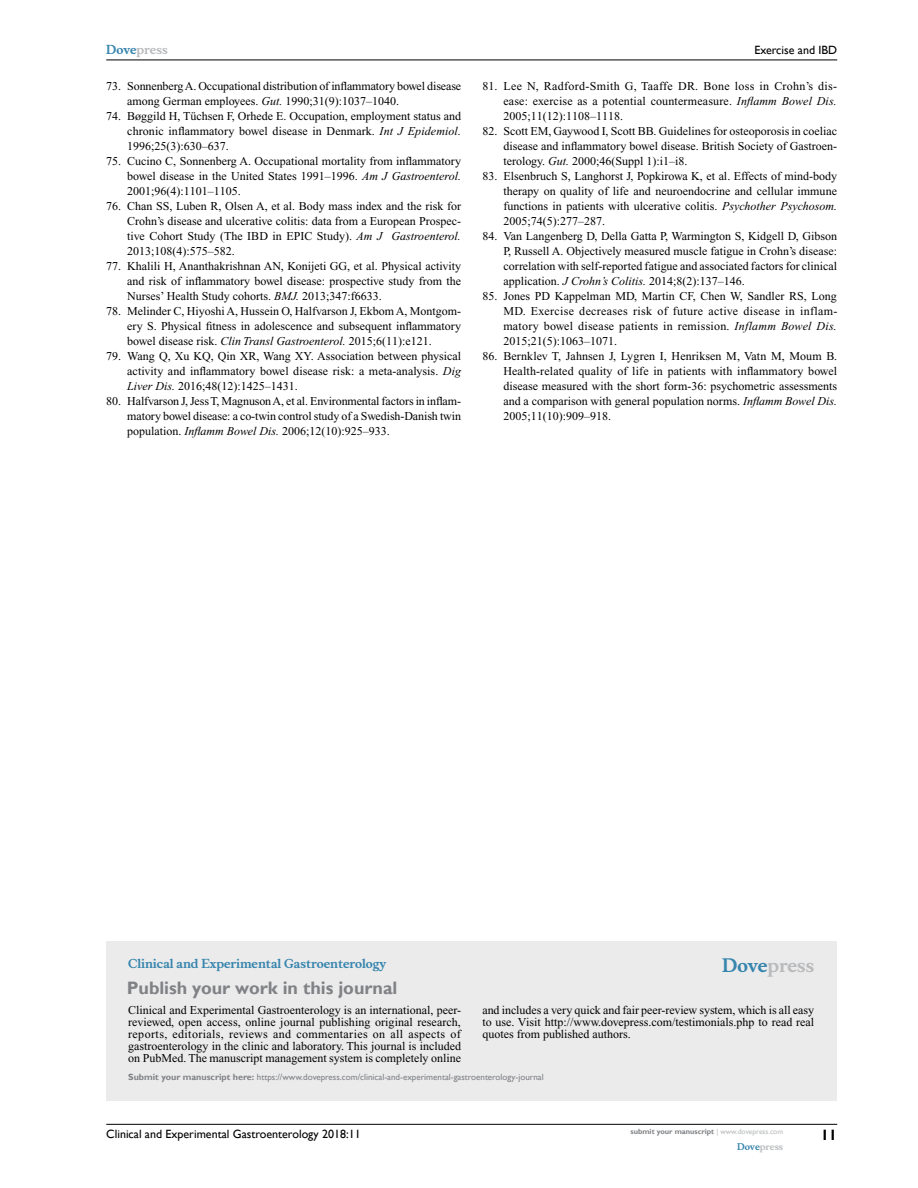
<style>
.page{position:relative;width:918px;height:1188px;background:#fff}
.page>*{position:absolute;margin:0;border:0;box-sizing:border-box;transform-origin:0 0}
.t1{font:700 18px "Gill Sans";color:#808285}
.t2{font:700 18px "Musee";color:#b8babc}
.t3{font:700 15px "Gill Sans";color:#000}
.t4{font:12px/15px "Times New Roman";color:#000;text-align:justify}
.t5{font:12px "Gill Sans";color:#000}
.t6{font:700 12px "Musee";color:#3785ad}
.t7{font:700 12px "Musee";color:#b8babc}
.t8{font:9px "Gill Sans";color:#808285}
.t9{font:700 9px "Musee";color:#b8babc}
.t10{font:700 7.5px "Gill Sans";color:#808285}
.s1{color:#3785ad}
.s2{font-style:italic}
.s3{font-weight:700}
.s4{font-weight:400;color:#b8babc}
</style>
<div class="page">
<div style="left:106px;top:941px;width:731px;height:159px;background:#ebebec"></div>
<hr style="left:106px;top:1124px;width:731px;height:1px;background:#000">
<hr style="left:106px;top:60px;width:731px;height:1px;background:#000">
<p class="t7" style="left:106px;top:43px;width:63px"><span class="s1">Dove</span>press</p>
<p class="t4" style="left:127px;top:79px;width:335px;text-indent:-21px">73. Sonnenberg A. Occupational distribution of inflammatory bowel disease among German employees. <span class="s2">Gut.</span> 1990;31(9):1037–1040.</p>
<p class="t4" style="left:127px;top:109px;width:335px;text-indent:-21px">74. Bøggild H, Tüchsen F, Orhede E. Occupation, employment status and chronic inflammatory bowel disease in Denmark. <span class="s2">Int J Epidemiol.<br></span>1996;25(3):630–637.</p>
<p class="t4" style="left:127px;top:154px;width:335px;text-indent:-21px">75. Cucino C, Sonnenberg A. Occupational mortality from inflammatory bowel disease in the United States 1991–1996. <span class="s2">Am J Gastroenterol.<br></span>2001;96(4):1101–1105.</p>
<p class="t4" style="left:127px;top:199px;width:335px;text-indent:-21px">76. Chan SS, Luben R, Olsen A, et al. Body mass index and the risk for Crohn’s disease and ulcerative colitis: data from a European Prospec&shy;tive Cohort Study (The IBD in EPIC Study). <span class="s2">Am J Gastroenterol.<br></span>2013;108(4):575–582.</p>
<p class="t4" style="left:127px;top:259px;width:335px;text-indent:-21px">77. Khalili H, Ananthakrishnan AN, Konijeti GG, et al. Physical activity and risk of inflammatory bowel disease: prospective study from the Nurses’ Health Study cohorts. <span class="s2">BMJ.</span> 2013;347:f6633.</p>
<p class="t4" style="left:127px;top:304px;width:335px;text-indent:-21px">78. Melinder C, Hiyoshi A, Hussein O, Halfvarson J, Ekbom A, Montgom&shy;ery S. Physical fitness in adolescence and subsequent inflammatory bowel disease risk. <span class="s2">Clin Transl Gastroenterol.</span> 2015;6(11):e121.</p>
<p class="t4" style="left:127px;top:349px;width:335px;text-indent:-21px">79. Wang Q, Xu KQ, Qin XR, Wang XY. Association between physical activity and inflammatory bowel disease risk: a meta-analysis. <span class="s2">Dig Liver Dis.</span> 2016;48(12):1425–1431.</p>
<p class="t4" style="left:127px;top:394px;width:335px;text-indent:-21px">80. Halfvarson J, Jess T, Magnuson A, et al. Environmental factors in inflam&shy;matory bowel disease: a co-twin control study of a Swedish-Danish twin population. <span class="s2">Inflamm Bowel Dis.</span> 2006;12(10):925–933.</p>
<p class="t5" style="left:754px;top:43px;width:84px">Exercise and IBD</p>
<p class="t4" style="left:503px;top:79px;width:335px;text-indent:-21px">81. Lee N, Radford-Smith G, Taaffe DR. Bone loss in Crohn’s dis&shy;ease: exercise as a potential countermeasure. <span class="s2">Inflamm Bowel Dis.<br></span>2005;11(12):1108–1118.</p>
<p class="t4" style="left:503px;top:124px;width:335px;text-indent:-21px">82. Scott EM, Gaywood I, Scott BB. Guidelines for osteoporosis in coeliac disease and inflammatory bowel disease. British Society of Gastroen&shy;terology. <span class="s2">Gut.</span> 2000;46(Suppl 1):i1–i8.</p>
<p class="t4" style="left:503px;top:169px;width:335px;text-indent:-21px">83. Elsenbruch S, Langhorst J, Popkirowa K, et al. Effects of mind-body therapy on quality of life and neuroendocrine and cellular immune functions in patients with ulcerative colitis. <span class="s2">Psychother Psychosom.<br></span>2005;74(5):277–287.</p>
<p class="t4" style="left:503px;top:229px;width:335px;text-indent:-21px">84. Van Langenberg D, Della Gatta P, Warmington S, Kidgell D, Gibson P, Russell A. Objectively measured muscle fatigue in Crohn’s disease: correlation with self-reported fatigue and associated factors for clinical application. <span class="s2">J Crohn’s Colitis.</span> 2014;8(2):137–146.</p>
<p class="t4" style="left:503px;top:289px;width:336px;text-indent:-21px">85. Jones PD Kappelman MD, Martin CF, Chen W, Sandler RS, Long MD. Exercise decreases risk of future active disease in inflam&shy;matory bowel disease patients in remission. <span class="s2">Inflamm Bowel Dis.<br></span>2015;21(5):1063–1071.</p>
<p class="t4" style="left:503px;top:349px;width:335px;text-indent:-21px">86. Bernklev T, Jahnsen J, Lygren I, Henriksen M, Vatn M, Moum B.<br>Health-related quality of life in patients with inflammatory bowel disease measured with the short form-36: psychometric assessments and a comparison with general population norms. <span class="s2">Inflamm Bowel Dis.<br></span>2005;11(10):909–918.</p>
<p class="t6" style="left:128px;top:956px;width:260px">Clinical and Experimental Gastroenterology</p>
<h1 class="t1" style="left:127px;top:977px;width:272px">Publish your work in this journal</h1>
<h1 class="t2" style="left:722px;top:955px;width:94px"><span class="s1">Dove</span>press</h1>
<p class="t4" style="left:128px;top:1004px;width:334px;line-height:12px">Clinical and Experimental Gastroenterology is an international, peer&shy;reviewed, open access, online journal publishing original research, reports, editorials, reviews and commentaries on all aspects of gastroenterology in the clinic and laboratory. This journal is included on PubMed. The manuscript management system is completely online</p>
<p class="t4" style="left:482px;top:1004px;width:333px;line-height:12px">and includes a very quick and fair peer-review system, which is all easy to use. Visit http://www.dovepress.com/testimonials.php to read real quotes from published authors.</p>
<p class="t8" style="left:128px;top:1072px;width:417px"><span class="s3">Submit your manuscript here:</span> https://www.dovepress.com/clinical-and-experimental-gastroenterology-journal</p>
<p class="t5" style="left:106px;top:1127px;width:256px">Clinical and Experimental Gastroenterology 2018:11</p>
<p class="t10" style="left:631px;top:1127px;width:154px">submit your manuscript <span class="s4">| www.dovepress.com</span></p>
<p class="t9" style="left:737px;top:1141px;width:48px"><span class="s1">Dove</span>press</p>
<p class="t3" style="left:821px;top:1126px;width:18px">11</p>
</div>
